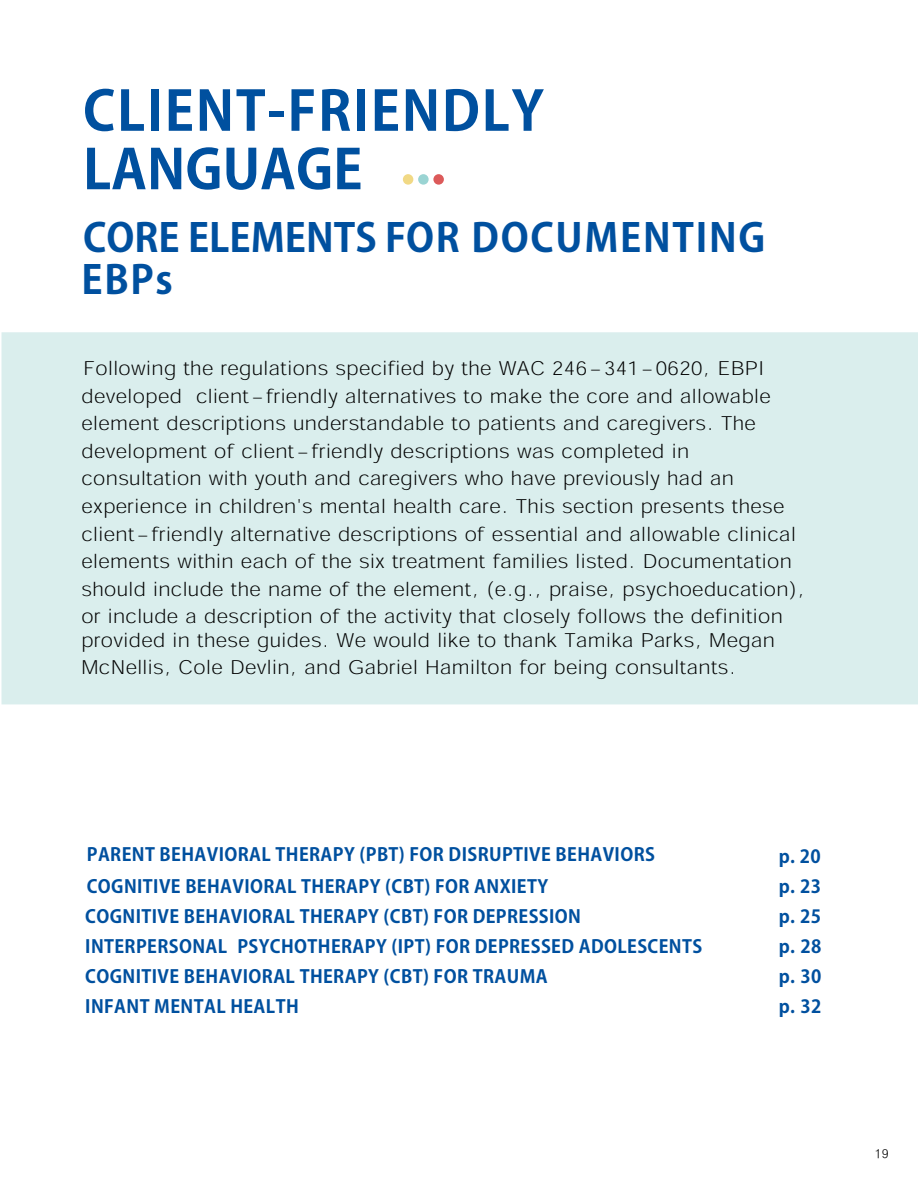
<style>
.page{position:relative;width:918px;height:1188px;background:#fff}
.page>*{position:absolute;margin:0;border:0;box-sizing:border-box;transform-origin:0 0}
.t1{font:700 54px/58.5px "Adobe Gothic Std";letter-spacing:.03em;color:#00509f}
.t2{font:700 39px/42.3px "Adobe Gothic Std";letter-spacing:.045em;color:#00509f}
.t3{font:300 19.5px/27.6px "Adobe Gothic Std";letter-spacing:.02em;color:#000}
.t4{font:700 18px/30.2px "Adobe Gothic Std";letter-spacing:.02em;color:#00509f}
.t5{font:300 12px "Adobe Gothic Std";color:#000}
</style>
<div class="page">
<div style="left:2px;top:332px;width:916px;height:372px;background:#daeeed"></div>
<div style="left:433px;top:174px;width:11px;height:11px;background:#dc5a5a;border-radius:50%"></div>
<div style="left:418px;top:174px;width:11px;height:11px;background:#9ad4d3;border-radius:50%"></div>
<div style="left:403px;top:174px;width:10px;height:11px;background:#f1d985;border-radius:50%"></div>
<h1 class="t1" style="left:83px;top:83px;width:462px">CLIENT-FRIENDLY<br>LANGUAGE</h1>
<h2 class="t2" style="left:81px;top:217px;width:685px">CORE ELEMENTS FOR DOCUMENTING<br>EBPs</h2>
<p class="t3" style="left:81px;top:353px;width:725px">Following the regulations specified by the WAC 246-341-0620, EBPI developed client-friendly alternatives to make the core and allowable element descriptions understandable to patients and caregivers. The development of client-friendly descriptions was completed in consultation with youth and caregivers who have previously had an experience in children's mental health care. This section presents these client-friendly alternative descriptions of essential and allowable clinical elements within each of the six treatment families listed. Documentation should include the name of the element, (e.g., praise, psychoeducation), or include a description of the activity that closely follows the definition</p>
<p class="t3" style="left:81px;top:625px;width:695px;line-height:27px">provided in these guides. We would like to thank Tamika Parks, Megan<br>McNellis, Cole Devlin, and Gabriel Hamilton for being consultants.</p>
<p class="t4" style="left:87px;top:839px;width:570px;line-height:32px">PARENT BEHAVIORAL THERAPY (PBT) FOR DISRUPTIVE BEHAVIORS<br>COGNITIVE BEHAVIORAL THERAPY (CBT) FOR ANXIETY</p>
<p class="t4" style="left:85px;top:902px;width:619px">COGNITIVE BEHAVIORAL THERAPY (CBT) FOR DEPRESSION INTERPERSONAL PSYCHOTHERAPY (IPT) FOR DEPRESSED ADOLESCENTS COGNITIVE BEHAVIORAL THERAPY (CBT) FOR TRAUMA<br>INFANT MENTAL HEALTH</p>
<p class="t4" style="left:779px;top:841px;width:44px;text-align:justify">p. 20 p. 23 p. 25 p. 28 p. 30</p>
<p class="t4" style="left:779px;top:992px;width:44px">p. 32</p>
<p class="t5" style="left:875px;top:1148px;width:15px">19</p>
</div>
